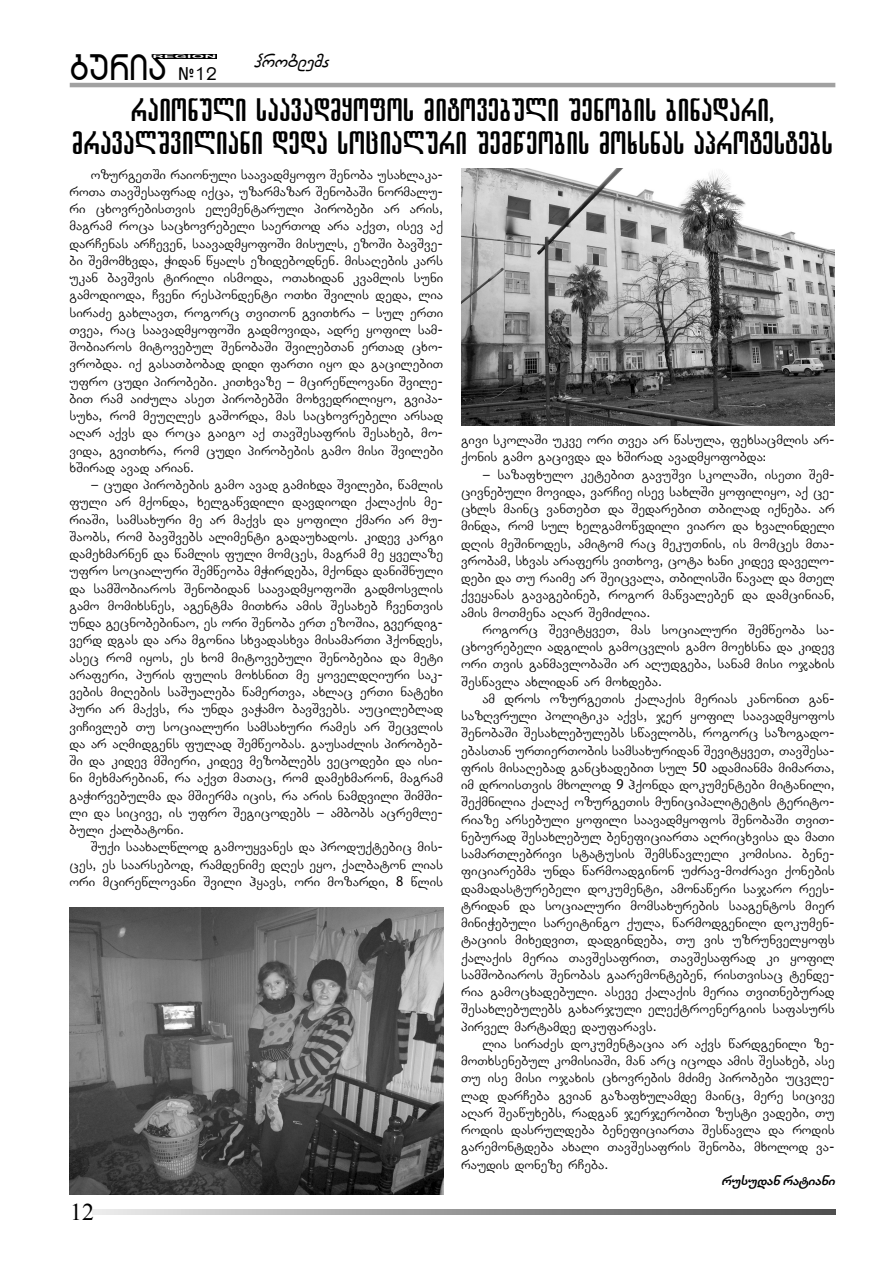
<style>
.page{position:relative;width:893px;height:1263px;background:#fff}
.page>*{position:absolute;margin:0;border:0;box-sizing:border-box;transform-origin:0 0}
.t1{font:40.35px "Mrgvlovani";color:#000;scale:.9 1}
.t2{font:27.45px/33px "Gremi Mtavr";color:#000;text-align:center;scale:1.15 1}
.t3{font:24px "Times New Roman";color:#000}
.t4{font:18px "Sanet";color:#000}
.t5{font:italic 14.25px "Saba";color:#000}
.t6{font:13.95px/17.2px "A Kolkhety N";color:#000;text-align:justify}
.t7{font:italic 700 13.95px "A Kolkhety N";color:#000}
.t8{font:4.65px "Arial Rounded MT Bold";color:#fff;scale:3.42 1}
</style>
<div class="page">
<img style="left:92px;top:1210px;width:744px;height:4px">
<div style="left:154px;top:54px;width:63px;height:5px;background:#000"></div>
<hr style="left:70px;top:83px;width:765px;height:4px;background:#a1a1a1">
<img style="left:70px;top:908px;width:373px;height:287px">
<img style="left:461px;top:169px;width:374px;height:257px">
<h1 class="t1" style="left:70px;top:49px;width:109px">GURIA</h1>
<p class="t8" style="left:152px;top:54px;width:20px">REGION</p>
<p class="t4" style="left:179px;top:63px;width:40px">#12</p>
<p class="t5" style="left:254px;top:53px;width:81px">problema</p>
<h2 class="t2" style="left:72px;top:95px;width:663px">SBJPOVMJ!TBBWBENZPGPT!NJUPWFCVMJ!TFOPCJT!CJOBEBSJ-<br>NSBWBMTWJMJBOJ!EFEB!TPDJBMVSJ!TFNXFPCJT!NPYTOBT!BQSPUFTUFCT</h2>
<p class="t6" style="left:70px;top:165px;width:375px;text-indent:21px">OZURGETSI RAIONULI SAAVADMYOFO SENOBA USAXLAKA-ROTA TAVSESAFRAD IQCA, UZARMAZAR SENOBASI NORMALU-RI CXOVREBISTVIS ELEMENTARULI PIROBEBI AR ARIS, MAGRAM ROCA SACXOVREBELI SAERTOD ARA AQVT, ISEV AQ DARCENAS ARCEVEN, SAAVADMYOFOSI MISULS, EZOSI BAVSVE-BI SEMOMXVDA, WIDAN WYALS EZIDEBODNEN. MISAREBIS KARS UKAN BAVSVIS TIRILI ISMODA, OTAXIDAN KVAMLIS SUNI GAMODIODA, CVENI RESPONDENTI OTXI SVILIS DEDA, LIA SIRAZE GAXLAVT, ROGORC TVITON GVITXRA _ SUL ERTI TVEA, RAC SAAVADMYOFOSI GADMOVIDA, ADRE YOFIL SAM-SOBIAROS MITOVEBUL SENOBASI SVILEBTAN ERTAD CXO-VROBDA. IQ GASATBOBAD DIDI FARTI IYO DA GACILEBIT UFRO CUDI PIROBEBI. KITXVAZE _ MCIREWLOVANI SVILE-BIT RAM AIZULA ASET PIROBEBSI MOXVEDRILIYO, GVIPA-SUXA, ROM MEURLES GASORDA, MAS SACXOVREBELI ARSAD ARAR AQVS DA ROCA GAIGO AQ TAVSESAFRIS SESAXEB, MO-VIDA, GVITXRA, ROM CUDI PIROBEBIS GAMO MISI SVILEBI XSIRAD AVAD ARIAN.</p>
<p class="t6" style="left:70px;top:476px;width:375px;text-indent:21px">_ CUDI PIROBEBIS GAMO AVAD GAMIXDA SVILEBI, WAMLIS FULI AR MQONDA, XELGAWVDILI DAVDIODI QALAQIS ME-RIASI, SAMSAXURI ME AR MAQVS DA YOFILI QMARI AR MU-SAOBS, ROM BAVSVEBS ALIMENTI GADAUXADOS. KIDEV KARGI DAMEXMARNEN DA WAMLIS FULI MOMCES, MAGRAM ME YVELAZE UFRO SOCIALURI SEMWEOBA MWIRDEBA, MQONDA DANISNULI DA SAMSOBIAROS SENOBIDAN SAAVADMYOFOSI GADMOSVLIS GAMO MOMIXSNES, AGENTMA MITXRA AMIS SESAXEB CVENTVIS UNDA GECNOBEBINAO, ES ORI SENOBA ERT EZOSIA, GVERDIG-VERD DGAS DA ARA MGONIA SXVADASXVA MISAMARTI HQONDES, ASEC ROM IYOS, ES XOM MITOVEBULI SENOBEBIA DA METI ARAFERI, PURIS FULIS MOXSNIT ME YOVELDRIURI SAK-VEBIS MIREBIS SASUALEBA WAMERTVA, AXLAC ERTI NATEXI PURI AR MAQVS, RA UNDA VAWAMO BAVSVEBS. AUCILEBLAD VICIVLEB TU SOCIALURI SAMSAXURI RAMES AR SECVLIS DA AR ARMIDGENS FULAD SEMWEOBAS. GAUSAZLIS PIROBEB-SI DA KIDEV MSIERI, KIDEV MEZOBLEBS VECODEBI DA ISI-NI MEXMAREBIAN, RA AQVT MATAC, ROM DAMEXMARON, MAGRAM GAWIRVEBULMA DA MSIERMA ICIS, RA ARIS NAMDVILI SIMSI-LI DA SICIVE, IS UFRO SEGICODEBS _ AMBOBS ACREMLE-BULI QALBATONI.</p>
<p class="t6" style="left:70px;top:838px;width:375px;text-indent:21px">SUQI SAAXALWLOD GAMOUYVANES DA PRODUQTEBIC MIS-CES, ES SAARSEBOD, RAMDENIME DRES EYO, QALBATON LIAS ORI MCIREWLOVANI SVILI HYAVS, ORI MOZARDI, 8 WLIS</p>
<h3 class="t3" style="left:70px;top:1199px;width:25px">12</h3>
<p class="t6" style="left:461px;top:431px;width:375px">GIVI SKOLASI UKVE ORI TVEA AR WASULA, FEXSACMLIS AR-<br>QONIS GAMO GACIVDA DA XSIRAD AVADMYOFOBDA:</p>
<p class="t6" style="left:461px;top:465px;width:375px;text-indent:21px">_ SAZAFXULO KETEBIT GAVUSVI SKOLASI, ISETI SEM-CIVNEBULI MOVIDA, VARCIE ISEV SAXLSI YOFILIYO, AQ CE-CXLS MAINC VANTEBT DA SEDAREBIT TBILAD IQNEBA. AR MINDA, ROM SUL XELGAMOWVDILI VIARO DA XVALINDELI DRIS MESINODES, AMITOM RAC MEKUTNIS, IS MOMCES MTA-VROBAM, SXVAS ARAFERS VITXOV, COTA XANI KIDEV DAVELO-DEBI DA TU RAIME AR SEICVALA, TBILISSI WAVAL DA MTEL QVEYANAS GAVAGEBINEB, ROGOR MAWVALEBEN DA DAMCINIAN, AMIS MOTMENA ARAR SEMIZLIA.</p>
<p class="t6" style="left:461px;top:620px;width:375px;text-indent:21px">ROGORC SEVITYVET, MAS SOCIALURI SEMWEOBA SA-CXOVREBELI ADGILIS GAMOCVLIS GAMO MOEXSNA DA KIDEV ORI TVIS GANMAVLOBASI AR ARUDGEBA, SANAM MISI OJAXIS SESWAVLA AXLIDAN AR MOXDEBA.</p>
<p class="t6" style="left:461px;top:689px;width:375px;text-indent:21px">AM DROS OZURGETIS QALAQIS MERIAS KANONIT GAN-SAZRVRULI POLITIKA AQVS, JER YOFIL SAAVADMYOFOS SENOBASI SESAXLEBULEBS SWAVLOBS, ROGORC SAZOGADO-EBASTAN URTIERTOBIS SAMSAXURIDAN SEVITYVET, TAVSESA-FRIS MISAREBAD GANCXADEBIT SUL 50 ADAMIANMA MIMARTA, IM DROISTVIS MXOLOD 9 HQONDA DOKUMENTEBI MITANILI, SEQMNILIA QALAQ OZURGETIS MUNICIPALITETIS TERITO-RIAZE ARSEBULI YOFILI SAAVADMYOFOS SENOBASI TVIT-NEBURAD SESAXLEBUL BENEFICIARTA ARRICXVISA DA MATI SAMARTLEBRIVI STATUSIS SEMSWAVLELI KOMISIA. BENE-FICIAREBMA UNDA WARMOADGINON UZRAV-MOZRAVI QONEBIS DAMADASTUREBELI DOKUMENTI, AMONAWERI SAJARO REES-TRIDAN DA SOCIALURI MOMSAXUREBIS SAAGENTOS MIER MINIWEBULI SAREITINGO QULA, WARMODGENILI DOKUMEN-TACIIS MIXEDVIT, DADGINDEBA, TU VIS UZRUNVELYOFS QALAQIS MERIA TAVSESAFRIT, TAVSESAFRAD KI YOFIL SAMSOBIAROS SENOBAS GAAREMONTEBEN, RISTVISAC TENDE-RIA GAMOCXADEBULI. ASEVE QALAQIS MERIA TVITNEBURAD SESAXLEBULEBS GAXARJULI ELEQTROENERGIIS SAFASURS PIRVEL MARTAMDE DAUFARAVS.</p>
<p class="t6" style="left:461px;top:1034px;width:375px;text-indent:21px">LIA SIRAZES DOKUMENTACIA AR AQVS WARDGENILI ZE-MOTXSENEBUL KOMISIASI, MAN ARC ICODA AMIS SESAXEB, ASE TU ISE MISI OJAXIS CXOVREBIS MZIME PIROBEBI UCVLE-LAD DARCEBA GVIAN GAZAFXULAMDE MAINC, MERE SICIVE ARAR SEAWUXEBS, RADGAN JERJEROBIT ZUSTI VADEBI, TU RODIS DASRULDEBA BENEFICIARTA SESWAVLA DA RODIS GAREMONTDEBA AXALI TAVSESAFRIS SENOBA, MXOLOD VA-RAUDIS DONEZE RCEBA.</p>
<p class="t7" style="left:721px;top:1172px;width:115px">RUSUDAN RATIANI</p>
</div>
